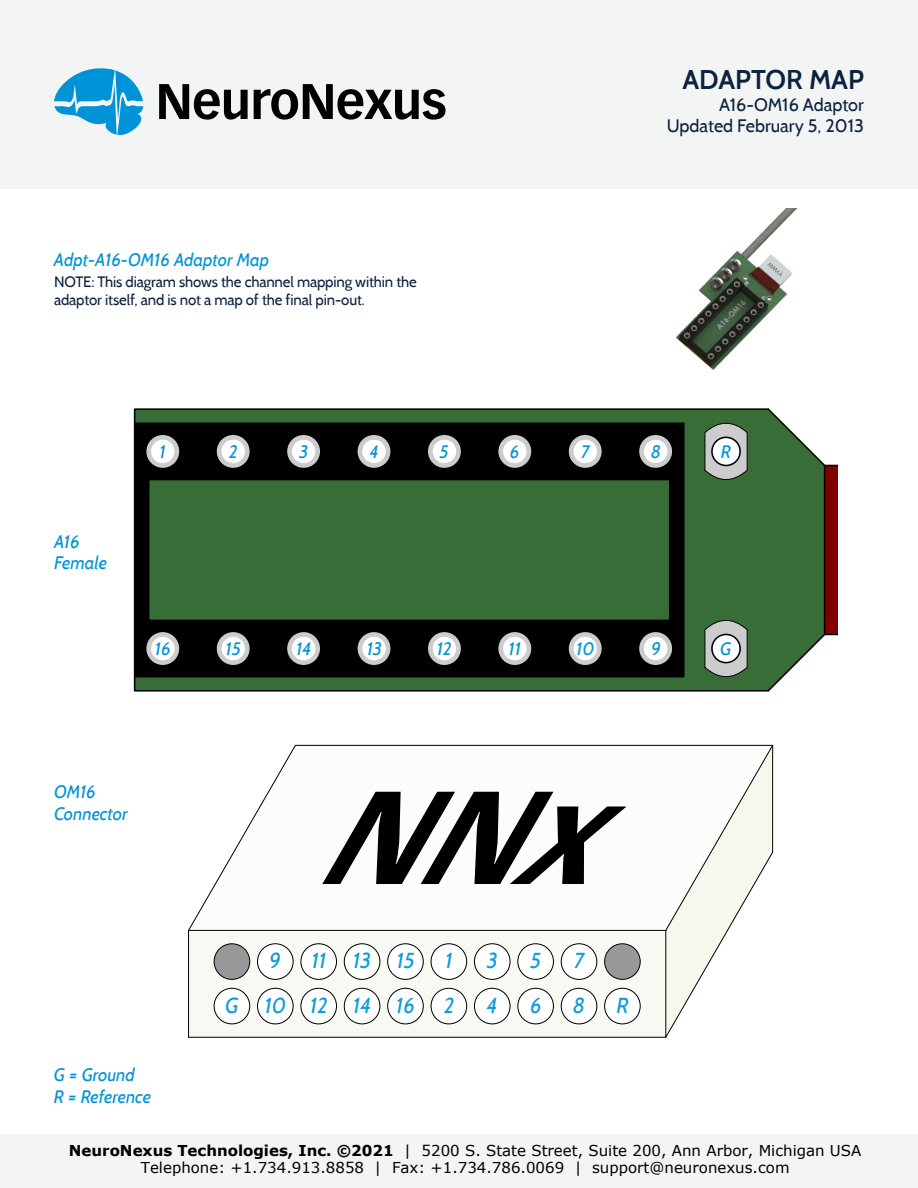
<style>
.page{position:relative;width:918px;height:1188px;background:#fff}
.page>*{position:absolute;margin:0;border:0;box-sizing:border-box;transform-origin:0 0}
.t1{font:600 27px "Cabin";color:#0d223f}
.t2{font:italic 21.6px "Cabin";color:#0e9cd8}
.t3{font:italic 18px/21.6px "Cabin";color:#0193d7}
.t4{font:18px/21.6px "Cabin";color:#0d223f;text-align:right}
.t5{font:15px/17.7px "Verdana";color:#000;text-align:center}
.t6{font:15px/18px "Cabin";letter-spacing:-.01em;color:#0d223f}
.s1{font-weight:700}
</style>
<div class="page">
<div style="left:0;top:0;width:918px;height:189px;background:#f3f4f4"></div>
<svg style="left:159px;top:84px;width:89px;height:36px"></svg>
<svg style="left:254px;top:84px;width:192px;height:36px"></svg>
<svg style="left:54px;top:68px;width:90px;height:67px"></svg>
<div style="left:0;top:1134px;width:918px;height:54px;background:#f3f4f4"></div>
<svg style="left:189px;top:931px;width:476px;height:106px;fill:#f9f9f4"></svg>
<hr style="left:189px;top:1037px;width:477px;height:1px;background:#000">
<div style="left:561px;top:944px;width:36px;height:36px;border:1px solid #000;border-radius:50%"></div>
<div style="left:518px;top:944px;width:36px;height:36px;border:1px solid #000;border-radius:50%"></div>
<div style="left:474px;top:944px;width:36px;height:36px;border:1px solid #000;border-radius:50%"></div>
<div style="left:431px;top:944px;width:36px;height:36px;border:1px solid #000;border-radius:50%"></div>
<div style="left:387px;top:944px;width:37px;height:36px;border:1px solid #000;border-radius:50%"></div>
<div style="left:344px;top:944px;width:36px;height:36px;border:1px solid #000;border-radius:50%"></div>
<div style="left:301px;top:944px;width:36px;height:36px;border:1px solid #000;border-radius:50%"></div>
<div style="left:257px;top:944px;width:36px;height:36px;border:1px solid #000;border-radius:50%"></div>
<div style="left:214px;top:944px;width:36px;height:36px;border:1px solid #000;border-radius:50%"></div>
<div style="left:604px;top:988px;width:36px;height:36px;border:1px solid #000;border-radius:50%"></div>
<div style="left:561px;top:988px;width:36px;height:36px;border:1px solid #000;border-radius:50%"></div>
<div style="left:518px;top:988px;width:36px;height:36px;border:1px solid #000;border-radius:50%"></div>
<div style="left:474px;top:988px;width:36px;height:36px;border:1px solid #000;border-radius:50%"></div>
<div style="left:431px;top:988px;width:36px;height:36px;border:1px solid #000;border-radius:50%"></div>
<div style="left:387px;top:988px;width:37px;height:36px;border:1px solid #000;border-radius:50%"></div>
<div style="left:344px;top:988px;width:36px;height:36px;border:1px solid #000;border-radius:50%"></div>
<div style="left:301px;top:988px;width:36px;height:36px;border:1px solid #000;border-radius:50%"></div>
<div style="left:257px;top:988px;width:36px;height:36px;border:1px solid #000;border-radius:50%"></div>
<div style="left:214px;top:988px;width:36px;height:36px;border:1px solid #000;border-radius:50%"></div>
<svg style="left:297px;top:744px;width:476px;height:48px"></svg>
<svg style="left:665px;top:745px;width:109px;height:293px"></svg>
<svg style="left:188px;top:744px;width:109px;height:188px"></svg>
<hr style="left:189px;top:930px;width:477px;height:1px;background:#000">
<hr style="left:666px;top:930px;width:1px;height:107px;background:#000">
<hr style="left:188px;top:930px;width:1px;height:107px;background:#000">
<div style="left:604px;top:944px;width:36px;height:36px;border:1px solid #000;border-radius:50%"></div>
<svg style="left:322px;top:792px;width:305px;height:92px"></svg>
<svg style="left:133px;top:408px;width:633px;height:284px;background:#355333"></svg>
<svg style="left:766px;top:408px;width:72px;height:284px"></svg>
<svg style="left:704px;top:617px;width:44px;height:63px"></svg>
<svg style="left:704px;top:420px;width:44px;height:63px"></svg>
<img style="left:676px;top:209px;width:121px;height:161px">
<p class="t3" style="left:54px;top:249px;width:217px">Adpt-A16-OM16 Adaptor Map</p>
<p class="t6" style="left:54px;top:273px;width:364px">NOTE: This diagram shows the channel mapping within the adaptor itself, and is not a map of the final pin-out.</p>
<h1 class="t1" style="left:682px;top:63px;width:183px">ADAPTOR MAP</h1>
<p class="t4" style="left:667px;top:93px;width:199px">A16-OM16 Adaptor<br>Updated February 5, 2013</p>
<p class="t3" style="left:54px;top:531px;width:54px">A16<br>Female</p>
<p class="t3" style="left:160px;top:441px;width:8px">1</p>
<p class="t3" style="left:155px;top:638px;width:17px">16</p>
<p class="t3" style="left:54px;top:781px;width:75px">OM16<br>Connector</p>
<p class="t3" style="left:54px;top:1064px;width:98px">G = Ground<br>R = Reference</p>
<p class="t3" style="left:229px;top:441px;width:10px">2</p>
<p class="t3" style="left:299px;top:441px;width:11px">3</p>
<p class="t3" style="left:370px;top:441px;width:11px">4</p>
<p class="t3" style="left:440px;top:441px;width:11px">5</p>
<p class="t3" style="left:510px;top:441px;width:11px">6</p>
<p class="t3" style="left:581px;top:441px;width:10px">7</p>
<p class="t3" style="left:651px;top:441px;width:12px">8</p>
<p class="t3" style="left:226px;top:638px;width:17px">15</p>
<p class="t3" style="left:296px;top:638px;width:17px">14</p>
<p class="t3" style="left:367px;top:638px;width:17px">13</p>
<p class="t3" style="left:437px;top:638px;width:16px">12</p>
<p class="t3" style="left:509px;top:638px;width:14px">11</p>
<p class="t3" style="left:576px;top:638px;width:20px">10</p>
<p class="t3" style="left:651px;top:638px;width:11px">9</p>
<h2 class="t2" style="left:269px;top:948px;width:13px">9</h2>
<h2 class="t2" style="left:311px;top:948px;width:105px">11 13 15</h2>
<h2 class="t2" style="left:445px;top:948px;width:9px">1</h2>
<h2 class="t2" style="left:487px;top:948px;width:13px">3</h2>
<h2 class="t2" style="left:530px;top:948px;width:12px">5</h2>
<h2 class="t2" style="left:574px;top:948px;width:12px">7</h2>
<h2 class="t2" style="left:225px;top:992px;width:191px">G 10 12 14 16</h2>
<h2 class="t2" style="left:444px;top:992px;width:12px">2</h2>
<h2 class="t2" style="left:487px;top:992px;width:13px">4</h2>
<h2 class="t2" style="left:530px;top:992px;width:13px">6</h2>
<h2 class="t2" style="left:573px;top:992px;width:14px">8</h2>
<h2 class="t2" style="left:616px;top:992px;width:14px">R</h2>
<p class="t3" style="left:721px;top:441px;width:12px">R</p>
<p class="t3" style="left:720px;top:638px;width:13px">G</p>
<p class="t5" style="left:69px;top:1141px;width:794px"><span class="s1">NeuroNexus Technologies, Inc. ©2021</span> | 5200 S. State Street, Suite 200, Ann Arbor, Michigan USA<br>Telephone: +1.734.913.8858 | Fax: +1.734.786.0069 | support@neuronexus.com</p>
</div>
